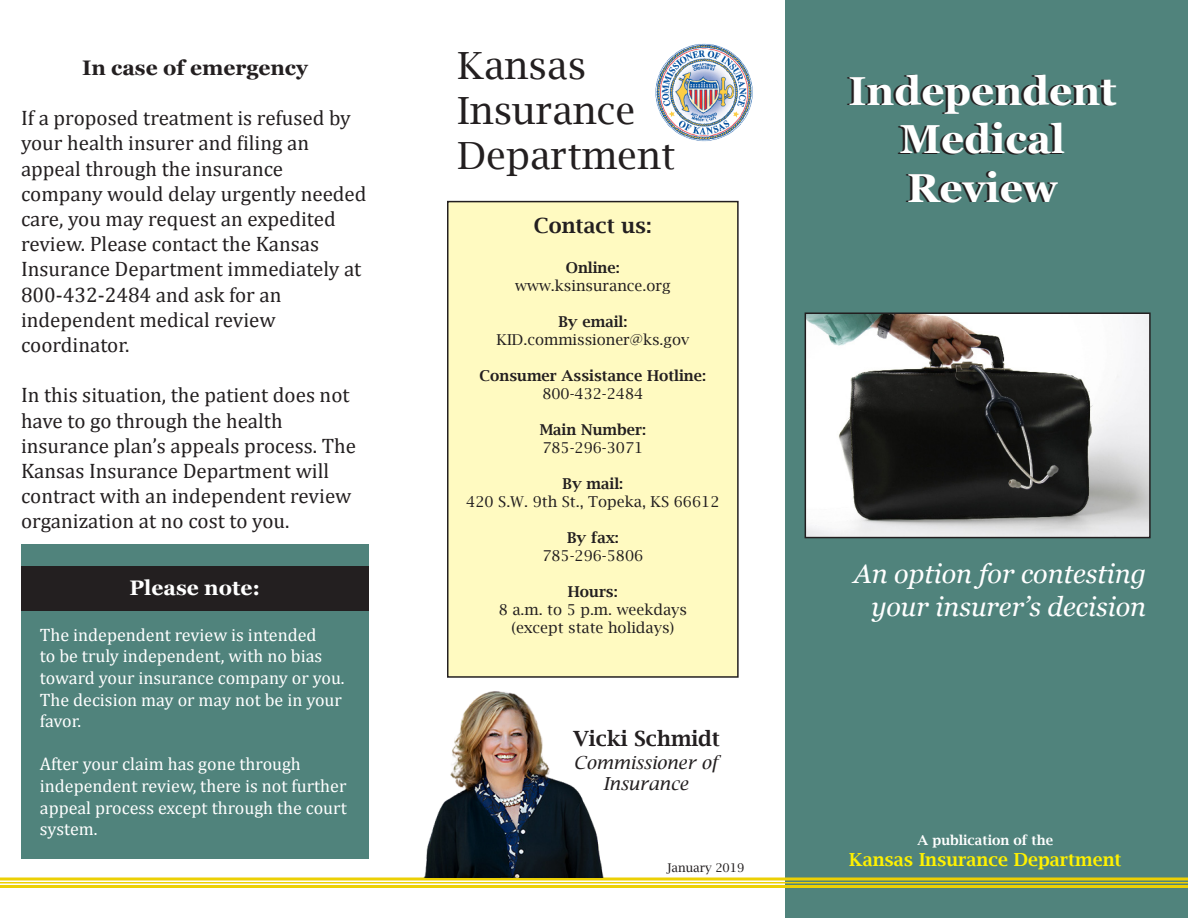
<style>
.page{position:relative;width:1188px;height:918px;background:#fff}
.page>*{position:absolute;margin:0;border:0;box-sizing:border-box;transform-origin:0 0}
.t1{font:700 40.5px "Georgia";color:#fff}
.t2{font:37.5px "Lucida Bright";color:#231f20}
.t3{font:italic 27px "Georgia";color:#fff}
.t4{font:21px/25.2px "Cambria";color:#231f20}
.t5{font:600 21px "Lucida Bright";color:#231f20}
.t6{font:700 21px "Georgia";color:#231f20}
.t7{font:700 21px "Georgia";color:#fff}
.t8{font:18px/21.6px "Cambria";color:#fff}
.t9{font:600 18px "Lucida Bright";color:#fff101}
.t10{font:italic 18px/21.6px "Lucida Bright";color:#231f20;text-align:center}
.t11{font:15px "Lucida Bright";color:#231f20}
.t12{font:600 15px "Lucida Bright";color:#231f20}
.t13{font:600 13.5px "Lucida Bright";color:#fff}
.t14{font:12px "Lucida Bright";color:#231f20}
</style>
<div class="page">
<div style="left:786px;top:0;width:402px;height:918px;background:#50837c"></div>
<img style="left:655px;top:43px;width:98px;height:99px">
<div style="left:448px;top:202px;width:290px;height:475px;background:#fffac1"></div>
<div style="left:447px;top:201px;width:292px;height:477px;border:2px solid #231f20"></div>
<div style="left:21px;top:544px;width:348px;height:315px;background:#50837c"></div>
<svg style="left:0;top:877px;width:1188px;height:4px;background:#e0cf33"></svg>
<hr style="left:0;top:882px;width:1188px;height:2px;background:#ecd004">
<hr style="left:0;top:885px;width:1188px;height:3px;background:#ecd004">
<img style="left:808px;top:315px;width:340px;height:220px">
<div style="left:805px;top:312px;width:346px;height:226px;border:2px solid #231f20"></div>
<div style="left:22px;top:567px;width:347px;height:44px;background:#231f20"></div>
<img style="left:400px;top:691px;width:253px;height:187px">
<p class="t6" style="left:82px;top:54px;width:227px">In case of emergency</p>
<p class="t4" style="left:21px;top:105px;width:331px">If a proposed treatment is refused by your health insurer and filing an</p>
<p class="t4" style="left:21px;top:156px;width:264px">appeal through the insurance</p>
<p class="t4" style="left:21px;top:181px;width:347px">company would delay urgently needed care, you may request an expedited</p>
<p class="t4" style="left:21px;top:231px;width:342px">review. Please contact the Kansas<br>Insurance Department immediately at<br>800-432-2484 and ask for an</p>
<p class="t4" style="left:21px;top:307px;width:256px">independent medical review</p>
<p class="t4" style="left:21px;top:332px;width:110px">coordinator.</p>
<p class="t4" style="left:21px;top:383px;width:330px">In this situation, the patient does not have to go through the health</p>
<p class="t4" style="left:21px;top:433px;width:337px">insurance plan’s appeals process. The Kansas Insurance Department will contract with an independent review organization at no cost to you.</p>
<p class="t7" style="left:130px;top:574px;width:132px">Please note:</p>
<p class="t8" style="left:40px;top:624px;width:306px">The independent review is intended<br>to be truly independent, with no bias toward your insurance company or you.<br>The decision may or may not be in your favor.</p>
<p class="t8" style="left:40px;top:753px;width:263px">After your claim has gone through</p>
<p class="t8" style="left:40px;top:775px;width:308px;text-align:justify">independent review, there is not further appeal process except through the court system.</p>
<p class="t2" style="left:458px;top:44px;width:130px">Kansas</p>
<p class="t2" style="left:458px;top:89px;width:180px">Insurance</p>
<p class="t2" style="left:458px;top:134px;width:220px">Department</p>
<p class="t5" style="left:534px;top:213px;width:119px">Contact us:</p>
<p class="t12" style="left:566px;top:259px;width:55px">Online:</p>
<p class="t11" style="left:515px;top:277px;width:157px">www.ksinsurance.org</p>
<p class="t12" style="left:558px;top:313px;width:71px">By email:</p>
<p class="t11" style="left:496px;top:331px;width:194px">KID.commissioner@ks.gov</p>
<p class="t12" style="left:480px;top:367px;width:228px">Consumer Assistance Hotline:</p>
<p class="t11" style="left:542px;top:385px;width:102px">800-432-2484</p>
<p class="t12" style="left:540px;top:421px;width:108px">Main Number:</p>
<p class="t11" style="left:542px;top:439px;width:102px">785-296-3071</p>
<p class="t12" style="left:563px;top:475px;width:62px">By mail:</p>
<p class="t11" style="left:466px;top:493px;width:255px">420 S.W. 9th St., Topeka, KS 66612</p>
<p class="t12" style="left:567px;top:529px;width:53px">By fax:</p>
<p class="t11" style="left:542px;top:547px;width:102px">785-296-5806</p>
<p class="t12" style="left:568px;top:583px;width:51px">Hours:</p>
<p class="t11" style="left:499px;top:601px;width:190px">8 a.m. to 5 p.m. weekdays</p>
<p class="t11" style="left:511px;top:619px;width:164px">(except state holidays)</p>
<p class="t5" style="left:573px;top:727px;width:148px">Vicki Schmidt</p>
<p class="t10" style="left:573px;top:752px;width:146px">Commissioner of<br>Insurance</p>
<p class="t14" style="left:667px;top:861px;width:79px">January 2019</p>
<p class="t1" style="left:849px;top:65px;width:269px">Independent</p>
<p class="t1" style="left:900px;top:113px;width:167px">Medical</p>
<p class="t1" style="left:907px;top:162px;width:152px">Review</p>
<p class="t3" style="left:854px;top:557px;width:294px">An option for contesting</p>
<p class="t3" style="left:871px;top:589px;width:276px">your insurer’s decision</p>
<p class="t13" style="left:918px;top:832px;width:137px">A publication of the</p>
<p class="t9" style="left:849px;top:850px;width:274px">Kansas Insurance Department</p>
</div>
